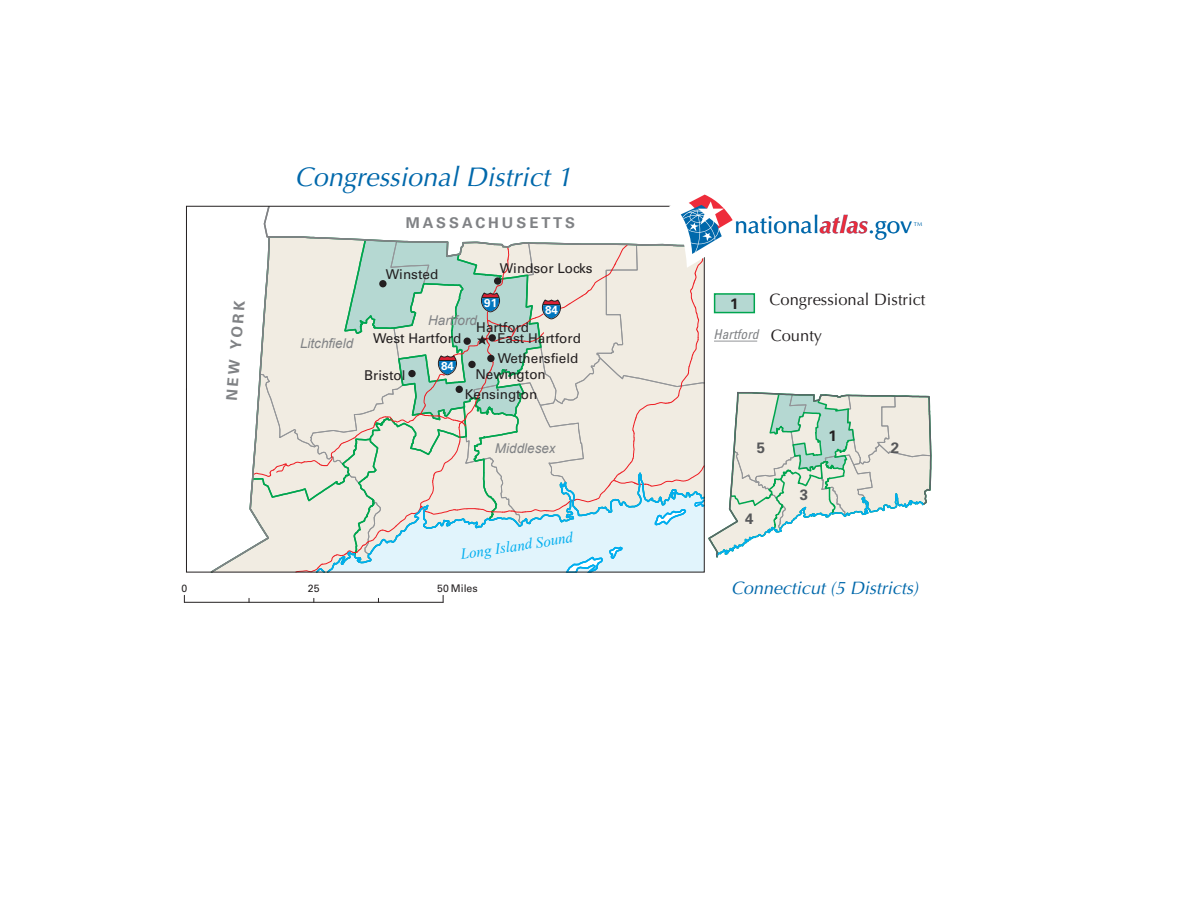
<style>
.page{position:relative;width:1188px;height:918px;background:#fff}
.page>*{position:absolute;margin:0;border:0;box-sizing:border-box;transform-origin:0 0}
.t1{font:italic 27px "Optima";color:#0068ab}
.t2{font:24.3px "Optima";color:#0068ab}
.t3{font:italic 18px "Optima";color:#0068ab}
.t4{font:16.5px/36.2px "Optima";color:#231f20}
.t5{font:italic 15px "Times New Roman";color:#00aeef}
.t6{font:700 15px "Univers";color:#57585a}
.t7{font:700 15px "Univers";color:#231f20}
.t8{font:700 14.85px "Univers";letter-spacing:.2em;color:#808285}
.t9{font:13.5px/20.5px "Univers";color:#231f20}
.t10{font:italic 13.5px "Arial";color:#808285}
.t11{font:italic condensed 13.5px "Univers";color:#808285}
.t12{font:700 11.55px "Univers";color:#fff}
.t13{font:10.5px "Univers";color:#231f20}
.t14{font:5.7px "Optima";color:#0068ab}
.s1{font-weight:700;font-style:italic}
</style>
<div class="page">
<svg style="left:184px;top:595px;width:260px;height:8px"></svg>
<svg style="left:210px;top:194px;width:722px;height:379px"></svg>
<p class="t1" style="left:295px;top:161px;width:279px">Congressional District 1</p>
<p class="t8" style="left:406px;top:214px;width:171px">MASSACHUSETTS</p>
<p class="t8" style="left:223px;top:400px;width:102px;rotate:-85deg">NEW YORK</p>
<p class="t10" style="left:300px;top:335px;width:55px">Litchfield</p>
<p class="t9" style="left:386px;top:264px;width:54px">Winsted</p>
<p class="t9" style="left:500px;top:258px;width:94px">Windsor Locks</p>
<p class="t12" style="left:484px;top:296px;width:14px">91</p>
<p class="t12" style="left:545px;top:303px;width:14px">84</p>
<p class="t10" style="left:428px;top:312px;width:50px">Hartford</p>
<p class="t9" style="left:497px;top:322px;width:85px;line-height:10.9px;text-indent:-21px">Hartford<br>East Hartford</p>
<p class="t9" style="left:373px;top:328px;width:90px">West Hartford</p>
<p class="t9" style="left:364px;top:365px;width:43px">Bristol</p>
<p class="t12" style="left:441px;top:359px;width:14px">84</p>
<p class="t9" style="left:498px;top:348px;width:82px">Wethersfield</p>
<p class="t9" style="left:465px;top:364px;width:83px;text-indent:11px">Newington<br>Kensington</p>
<p class="t10" style="left:495px;top:440px;width:62px">Middlesex</p>
<p class="t5" style="left:459px;top:544px;width:115px;rotate:-9deg">Long Island Sound</p>
<p class="t13" style="left:181px;top:583px;width:7px">0</p>
<p class="t13" style="left:308px;top:583px;width:13px">25</p>
<p class="t13" style="left:437px;top:583px;width:42px">50 Miles</p>
<p class="t2" style="left:734px;top:211px;width:179px">national<span class="s1">atlas</span>.gov</p>
<p class="t14" style="left:914px;top:220px;width:10px">TM</p>
<p class="t7" style="left:730px;top:294px;width:10px">1</p>
<p class="t11" style="left:714px;top:325px;width:46px">Hartford</p>
<p class="t4" style="left:770px;top:282px;width:157px">Congressional District<br>County</p>
<p class="t7" style="left:828px;top:427px;width:10px">1</p>
<p class="t6" style="left:757px;top:439px;width:10px">5</p>
<p class="t6" style="left:891px;top:439px;width:10px">2</p>
<p class="t6" style="left:745px;top:510px;width:10px">4</p>
<p class="t6" style="left:800px;top:485px;width:10px">3</p>
<p class="t3" style="left:731px;top:577px;width:189px">Connecticut (5 Districts)</p>
</div>
